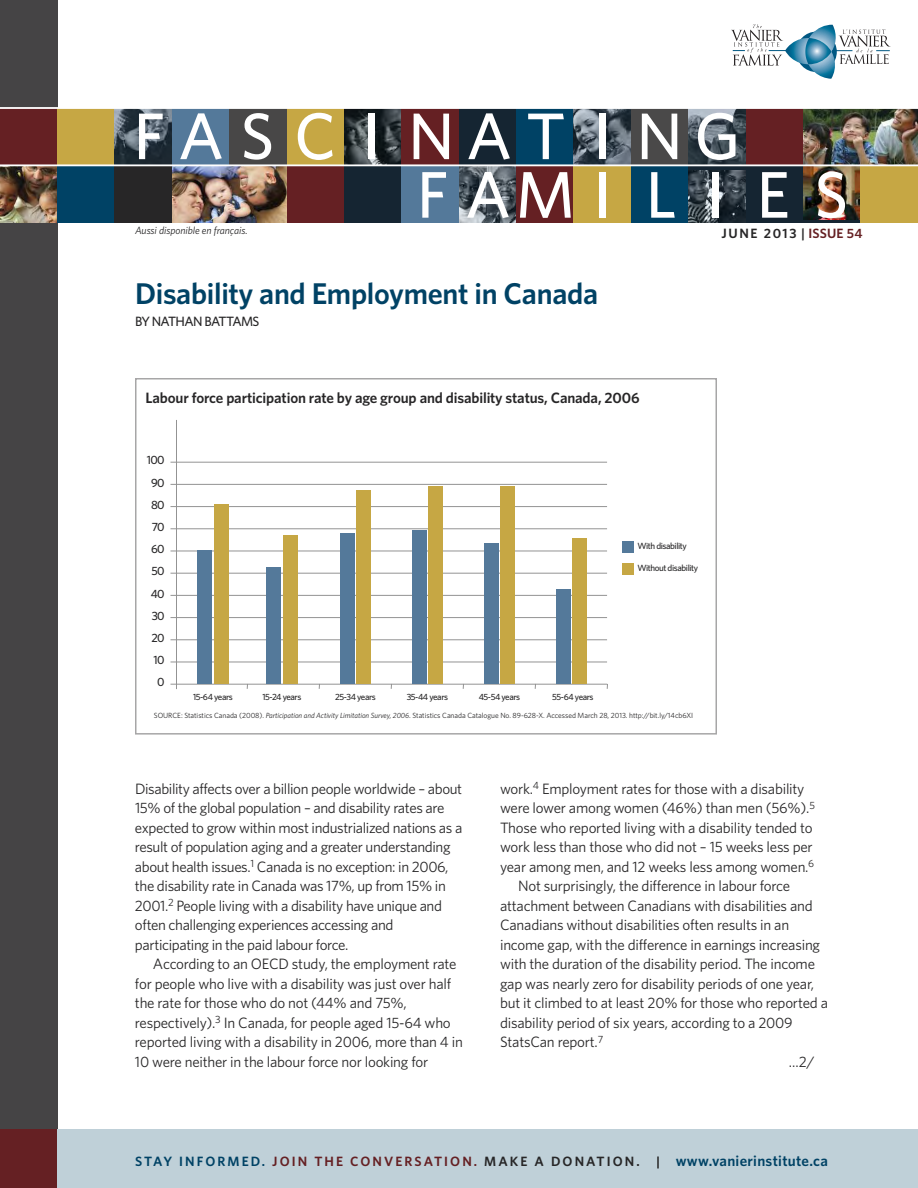
<style>
.page{position:relative;width:918px;height:1188px;background:#fff}
.page>*{position:absolute;margin:0;border:0;box-sizing:border-box;transform-origin:0 0}
.t1{font:500 66px/58.5px "Whitney";letter-spacing:.265em;color:#fff}
.t2{font:600 30px "Whitney";letter-spacing:-.01em;color:#004265}
.t3{font:15px/19.5px "Whitney";letter-spacing:-.015em;color:#272627}
.t4{font:600 15px "Whitney";letter-spacing:-.01em;color:#272627}
.t5{font:600 15px "Whitney";letter-spacing:.02em;color:#004265}
.t6{font:600 13.5px "Whitney";letter-spacing:.155em;color:#652023}
.t7{font:600 13.5px "Whitney";letter-spacing:.11em;color:#272627}
.t8{font:500 13.5px "Whitney";letter-spacing:-.045em;color:#272627}
.t9{font:500 12px/22.2px "Whitney";letter-spacing:-.045em;color:#272627;text-align:right}
.t10{font:italic 10.5px "Whitney";letter-spacing:-.005em;color:#272627}
.t11{font:500 9px "Whitney";letter-spacing:-.045em;color:#272627}
.t12{font:7.5px "Whitney";letter-spacing:-.005em;color:#272627}
.s1{color:#652023}
.s2{font-style:italic}
.s3{color:#004265}
.s4{color:#272627}
</style>
<div class="page">
<div style="left:135px;top:378px;width:582px;height:357px;border:2px solid #a7a6a7"></div>
<div style="left:0;top:0;width:57px;height:1188px;background:#454445"></div>
<div style="left:0;top:1130px;width:57px;height:58px;background:#652023"></div>
<div style="left:57px;top:1130px;width:861px;height:58px;background:#bfd0d8"></div>
<div style="left:0;top:108px;width:57px;height:57px;background:#652023"></div>
<div style="left:57px;top:108px;width:58px;height:57px;background:#c6a744"></div>
<img style="left:115px;top:109px;width:57px;height:55px">
<div style="left:172px;top:108px;width:58px;height:57px;background:#54799a"></div>
<div style="left:230px;top:108px;width:57px;height:57px;background:#484747"></div>
<div style="left:287px;top:108px;width:57px;height:57px;background:#c6a744"></div>
<img style="left:344px;top:109px;width:58px;height:55px">
<div style="left:402px;top:108px;width:57px;height:57px;background:#652023"></div>
<div style="left:459px;top:108px;width:57px;height:57px;background:#152532"></div>
<div style="left:516px;top:108px;width:58px;height:57px;background:#004265"></div>
<img style="left:574px;top:109px;width:57px;height:55px">
<div style="left:631px;top:108px;width:57px;height:57px;background:#4a4949"></div>
<img style="left:688px;top:109px;width:58px;height:55px">
<div style="left:746px;top:108px;width:57px;height:57px;background:#652023"></div>
<img style="left:0;top:166px;width:57px;height:57px">
<div style="left:57px;top:165px;width:58px;height:58px;background:#004265"></div>
<div style="left:115px;top:165px;width:57px;height:58px;background:#272627"></div>
<img style="left:172px;top:166px;width:115px;height:57px">
<div style="left:287px;top:165px;width:57px;height:58px;background:#652023"></div>
<div style="left:344px;top:165px;width:58px;height:58px;background:#152532"></div>
<div style="left:402px;top:165px;width:57px;height:58px;background:#54799a"></div>
<img style="left:459px;top:166px;width:57px;height:57px">
<div style="left:516px;top:165px;width:58px;height:58px;background:#652023"></div>
<div style="left:574px;top:165px;width:57px;height:58px;background:#c6a744"></div>
<div style="left:631px;top:165px;width:57px;height:58px;background:#004265"></div>
<div style="left:688px;top:165px;width:58px;height:58px;background:linear-gradient(to right,#152532,#152532)"></div>
<img style="left:688px;top:171px;width:58px;height:52px">
<div style="left:746px;top:165px;width:57px;height:58px;background:#152532"></div>
<div style="left:803px;top:165px;width:58px;height:58px;background:#152532"></div>
<img style="left:803px;top:166px;width:58px;height:54px">
<div style="left:861px;top:165px;width:57px;height:58px;background:#c6a744"></div>
<svg style="left:731px;top:24px;width:160px;height:55px"></svg>
<img style="left:803px;top:109px;width:115px;height:55px">
<hr style="left:0;top:107px;width:918px;height:2px;background:#fff">
<hr style="left:0;top:164px;width:918px;height:2px;background:#fff">
<svg style="left:657px;top:1157px;width:2px;height:12px"></svg>
<hr style="left:171px;top:684px;width:436px;height:1px;background:#939393">
<hr style="left:171px;top:662px;width:436px;height:1px;background:#939393">
<hr style="left:171px;top:639px;width:436px;height:1px;background:#939393">
<hr style="left:171px;top:617px;width:436px;height:1px;background:#939393">
<hr style="left:171px;top:595px;width:436px;height:1px;background:#939393">
<hr style="left:171px;top:573px;width:436px;height:1px;background:#939393">
<hr style="left:171px;top:551px;width:436px;height:1px;background:#939393">
<hr style="left:171px;top:528px;width:436px;height:1px;background:#939393">
<hr style="left:171px;top:506px;width:436px;height:1px;background:#939393">
<hr style="left:171px;top:484px;width:436px;height:1px;background:#939393">
<hr style="left:171px;top:462px;width:436px;height:1px;background:#939393">
<hr style="left:176px;top:420px;width:1px;height:269px;background:#939393">
<div style="left:197px;top:550px;width:15px;height:134px;background:#54799a"></div>
<div style="left:214px;top:505px;width:15px;height:179px;background:#c6a744"></div>
<div style="left:266px;top:567px;width:15px;height:117px;background:#54799a"></div>
<div style="left:283px;top:536px;width:15px;height:148px;background:#c6a744"></div>
<div style="left:340px;top:534px;width:15px;height:150px;background:#54799a"></div>
<div style="left:356px;top:490px;width:15px;height:194px;background:#c6a744"></div>
<div style="left:412px;top:531px;width:15px;height:153px;background:#54799a"></div>
<div style="left:428px;top:487px;width:15px;height:197px;background:#c6a744"></div>
<div style="left:484px;top:544px;width:15px;height:140px;background:#54799a"></div>
<div style="left:500px;top:486px;width:15px;height:198px;background:#c6a744"></div>
<div style="left:556px;top:589px;width:15px;height:95px;background:#54799a"></div>
<div style="left:572px;top:538px;width:15px;height:146px;background:#c6a744"></div>
<div style="left:622px;top:541px;width:12px;height:12px;background:#54799a"></div>
<div style="left:622px;top:563px;width:12px;height:12px;background:#c6a744"></div>
<h1 class="t1" style="left:417px;top:107px;width:433px;text-indent:-283px">FASCI NAT ING<br>FAMI LIES</h1>
<p class="t7" style="left:722px;top:226px;width:142px">JUNE 2013 | <span class="s1">ISSUE 54</span></p>
<p class="t10" style="left:135px;top:224px;width:114px">Aussi disponible en français.</p>
<h2 class="t2" style="left:135px;top:277px;width:465px">Disability and Employment in Canada</h2>
<p class="t8" style="left:135px;top:313px;width:126px">BY NATHAN BATTAMS</p>
<p class="t4" style="left:146px;top:390px;width:496px">Labour force participation rate by age group and disability status, Canada, 2006</p>
<p class="t9" style="left:147px;top:449px;width:20px">100<br>90<br>80<br>70<br>60<br>50<br>40<br>30<br>20<br>10<br>0</p>
<p class="t11" style="left:193px;top:691px;width:41px">15-64 years</p>
<p class="t11" style="left:263px;top:691px;width:40px">15-24 years</p>
<p class="t11" style="left:335px;top:691px;width:42px">25-34 years</p>
<p class="t11" style="left:407px;top:691px;width:43px">35-44 years</p>
<p class="t11" style="left:479px;top:691px;width:43px">45-54 years</p>
<p class="t11" style="left:552px;top:691px;width:43px">55-64 years</p>
<p class="t11" style="left:637px;top:540px;width:51px">With disability</p>
<p class="t11" style="left:637px;top:563px;width:62px">Without disability</p>
<p class="t12" style="left:154px;top:711px;width:541px">SOURCE: Statistics Canada (2008). <span class="s2">Participation and Activity Limitation Survey, 2006</span>. Statistics Canada Catalogue No. 89-628-X. Accessed March 28, 2013. http://bit.ly/14cb6XI</p>
<p class="t3" style="left:135px;top:779px;width:329px">Disability affects over a billion people worldwide – about 15% of the global population – and disability rates are expected to grow within most industrialized nations as a result of population aging and a greater understanding about health issues.<sup>1</sup> Canada is no exception: in 2006, the disability rate in Canada was 17%, up from 15% in 2001.<sup>2</sup> People living with a disability have unique and often challenging experiences accessing and participating in the paid labour force.</p>
<p class="t3" style="left:135px;top:954px;width:329px;text-indent:18px">According to an OECD study, the employment rate for people who live with a disability was just over half the rate for those who do not (44% and 75%, respectively).<sup>3</sup> In Canada, for people aged 15-64 who reported living with a disability in 2006, more than 4 in 10 were neither in the labour force nor looking for</p>
<p class="t3" style="left:500px;top:779px;width:306px">work.<sup>4</sup> Employment rates for those with a disability</p>
<p class="t3" style="left:500px;top:798px;width:316px">were lower among women (46%) than men (56%).<sup>5</sup></p>
<p class="t3" style="left:500px;top:818px;width:314px">Those who reported living with a disability tended to</p>
<p class="t3" style="left:500px;top:837px;width:314px">work less than those who did not – 15 weeks less per</p>
<p class="t3" style="left:500px;top:857px;width:316px">year among men, and 12 weeks less among women.<sup>6</sup></p>
<p class="t3" style="left:518px;top:876px;width:274px">Not surprisingly, the difference in labour force</p>
<p class="t3" style="left:500px;top:896px;width:314px">attachment between Canadians with disabilities and</p>
<p class="t3" style="left:500px;top:915px;width:291px">Canadians without disabilities often results in an</p>
<p class="t3" style="left:500px;top:935px;width:322px">income gap, with the difference in earnings increasing</p>
<p class="t3" style="left:500px;top:954px;width:316px">with the duration of the disability period. The income</p>
<p class="t3" style="left:500px;top:974px;width:316px">gap was nearly zero for disability periods of one year,</p>
<p class="t3" style="left:500px;top:993px;width:329px">but it climbed to at least 20% for those who reported a</p>
<p class="t3" style="left:500px;top:1013px;width:294px">disability period of six years, according to a 2009</p>
<p class="t3" style="left:500px;top:1032px;width:105px">StatsCan report.<sup>7</sup></p>
<p class="t3" style="left:789px;top:1052px;width:27px">...2/</p>
<p class="t6" style="left:135px;top:1154px;width:506px"><span class="s3">STAY INFORMED.</span> JOIN THE CONVERSATION. <span class="s4">MAKE A DONATION.</span></p>
<p class="t5" style="left:676px;top:1152px;width:154px">www.vanierinstitute.ca</p>
</div>
